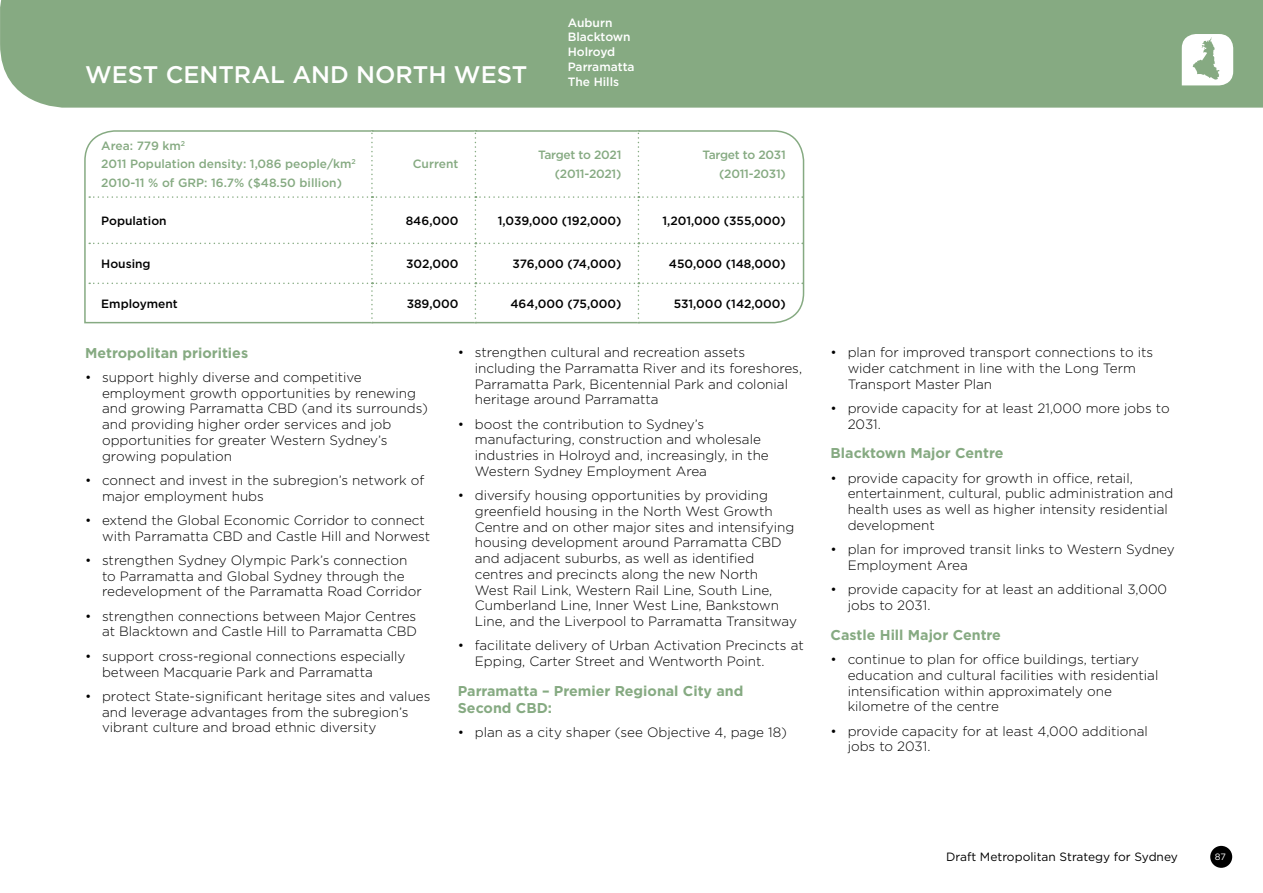
<style>
.page{position:relative;width:1263px;height:893px;background:#fff}
.page>*{position:absolute;margin:0;border:0;box-sizing:border-box;transform-origin:0 0}
.t1{font:500 24px "Gotham";color:#fff}
.t2{font:700 14.25px/17.1px "Gotham";color:#86aa82}
.t3{font:300 13.5px/15.8px "Gotham";color:#000}
.t4{font:500 12px "Gotham";color:#000}
.t5{font:500 12px/18.6px "Gotham";letter-spacing:-.005em;color:#86aa82;text-align:right}
.t6{font:500 12px/14.7px "Gotham";color:#fff}
.t7{font:12px "Gotham";color:#000}
.t8{font:9.15px "Gotham";color:#fff}
</style>
<div class="page">
<div style="left:1210px;top:846px;width:22px;height:22px;background:#000;border-radius:50%"></div>
<div style="left:0;top:0;width:1263px;height:108px;background:#86aa82"></div>
<svg style="left:89px;top:130px;width:714px;height:193px"></svg>
<svg style="left:1182px;top:34px;width:51px;height:51px"></svg>
<h1 class="t1" style="left:85px;top:59px;width:444px">West Central and North West</h1>
<p class="t6" style="left:568px;top:15px;width:68px">Auburn<br>Blacktown<br>Holroyd<br>Parramatta<br>The Hills</p>
<p class="t5" style="left:101px;top:136px;width:256px;text-align:left">Area: 779 km<sup>2<br></sup>2011 Population density: 1,086 people/km<sup>2<br></sup>2010-11 % of GRP: 16.7% ($48.50 billion)</p>
<p class="t5" style="left:413px;top:155px;width:47px">Current</p>
<p class="t5" style="left:538px;top:145px;width:85px">Target to 2021 (2011-2021)</p>
<p class="t5" style="left:703px;top:145px;width:85px">Target to 2031 (2011-2031)</p>
<p class="t4" style="left:101px;top:213px;width:67px">Population</p>
<p class="t4" style="left:406px;top:213px;width:54px">846,000</p>
<p class="t4" style="left:498px;top:213px;width:125px">1,039,000 (192,000)</p>
<p class="t4" style="left:662px;top:213px;width:125px">1,201,000 (355,000)</p>
<p class="t4" style="left:101px;top:256px;width:51px">Housing</p>
<p class="t4" style="left:406px;top:256px;width:54px">302,000</p>
<p class="t4" style="left:513px;top:256px;width:110px">376,000 (74,000)</p>
<p class="t4" style="left:669px;top:256px;width:118px">450,000 (148,000)</p>
<p class="t4" style="left:101px;top:296px;width:78px">Employment</p>
<p class="t4" style="left:407px;top:296px;width:53px">389,000</p>
<p class="t4" style="left:510px;top:296px;width:113px">464,000 (75,000)</p>
<p class="t4" style="left:674px;top:296px;width:114px">531,000 (142,000)</p>
<p class="t2" style="left:85px;top:344px;width:165px">Metropolitan priorities</p>
<p class="t3" style="left:102px;top:369px;width:327px;text-indent:-17px">• support highly diverse and competitive employment growth opportunities by renewing and growing Parramatta CBD (and its surrounds) and providing higher order services and job opportunities for greater Western Sydney’s growing population</p>
<p class="t3" style="left:102px;top:472px;width:324px;text-indent:-17px">• connect and invest in the subregion’s network of major employment hubs</p>
<p class="t3" style="left:102px;top:512px;width:330px;text-indent:-17px">• extend the Global Economic Corridor to connect with Parramatta CBD and Castle Hill and Norwest</p>
<p class="t3" style="left:102px;top:552px;width:321px;text-indent:-17px">• strengthen Sydney Olympic Park’s connection to Parramatta and Global Sydney through the redevelopment of the Parramatta Road Corridor</p>
<p class="t3" style="left:85px;top:608px;width:334px;text-align:right">• strengthen connections between Major Centres at Blacktown and Castle Hill to Parramatta CBD</p>
<p class="t3" style="left:102px;top:648px;width:305px;text-indent:-17px">• support cross-regional connections especially between Macquarie Park and Parramatta</p>
<p class="t3" style="left:102px;top:688px;width:330px;text-indent:-17px">• protect State-significant heritage sites and values and leverage advantages from the subregion’s vibrant culture and broad ethnic diversity</p>
<p class="t3" style="left:475px;top:344px;width:329px;text-indent:-17px">• strengthen cultural and recreation assets including the Parramatta River and its foreshores, Parramatta Park, Bicentennial Park and colonial heritage around Parramatta</p>
<p class="t3" style="left:475px;top:416px;width:295px;text-indent:-17px">• boost the contribution to Sydney’s manufacturing, construction and wholesale industries in Holroyd and, increasingly, in the Western Sydney Employment Area</p>
<p class="t3" style="left:475px;top:487px;width:324px;text-indent:-17px">• diversify housing opportunities by providing greenfield housing in the North West Growth Centre and on other major sites and intensifying housing development around Parramatta CBD and adjacent suburbs, as well as identified centres and precincts along the new North<br>West Rail Link, Western Rail Line, South Line, Cumberland Line, Inner West Line, Bankstown Line, and the Liverpool to Parramatta Transitway</p>
<p class="t3" style="left:475px;top:637px;width:330px;text-indent:-17px">• facilitate delivery of Urban Activation Precincts at<br>Epping, Carter Street and Wentworth Point.</p>
<p class="t2" style="left:458px;top:682px;width:287px">Parramatta – Premier Regional City and<br>Second CBD:</p>
<p class="t3" style="left:458px;top:724px;width:331px">• plan as a city shaper (see Objective 4, page 18)</p>
<p class="t3" style="left:848px;top:344px;width:307px;text-indent:-17px">• plan for improved transport connections to its wider catchment in line with the Long Term<br>Transport Master Plan</p>
<p class="t3" style="left:848px;top:400px;width:323px;text-indent:-17px">• provide capacity for at least 21,000 more jobs to<br>2031.</p>
<p class="t2" style="left:831px;top:445px;width:174px">Blacktown Major Centre</p>
<p class="t3" style="left:848px;top:470px;width:327px;text-indent:-17px">• provide capacity for growth in office, retail, entertainment, cultural, public administration and health uses as well as higher intensity residential development</p>
<p class="t3" style="left:848px;top:541px;width:329px;text-indent:-17px">• plan for improved transit links to Western Sydney<br>Employment Area</p>
<p class="t3" style="left:848px;top:581px;width:321px;text-indent:-17px">• provide capacity for at least an additional 3,000 jobs to 2031.</p>
<p class="t2" style="left:831px;top:626px;width:172px">Castle Hill Major Centre</p>
<p class="t3" style="left:848px;top:651px;width:312px;text-indent:-17px">• continue to plan for office buildings, tertiary education and cultural facilities with residential intensification within approximately one kilometre of the centre</p>
<p class="t3" style="left:848px;top:722px;width:302px;text-indent:-17px">• provide capacity for at least 4,000 additional jobs to 2031.</p>
<p class="t7" style="left:946px;top:849px;width:233px">Draft M etropolitan Strategy for Sydney</p>
<p class="t8" style="left:1215px;top:851px;width:13px">87</p>
</div>
